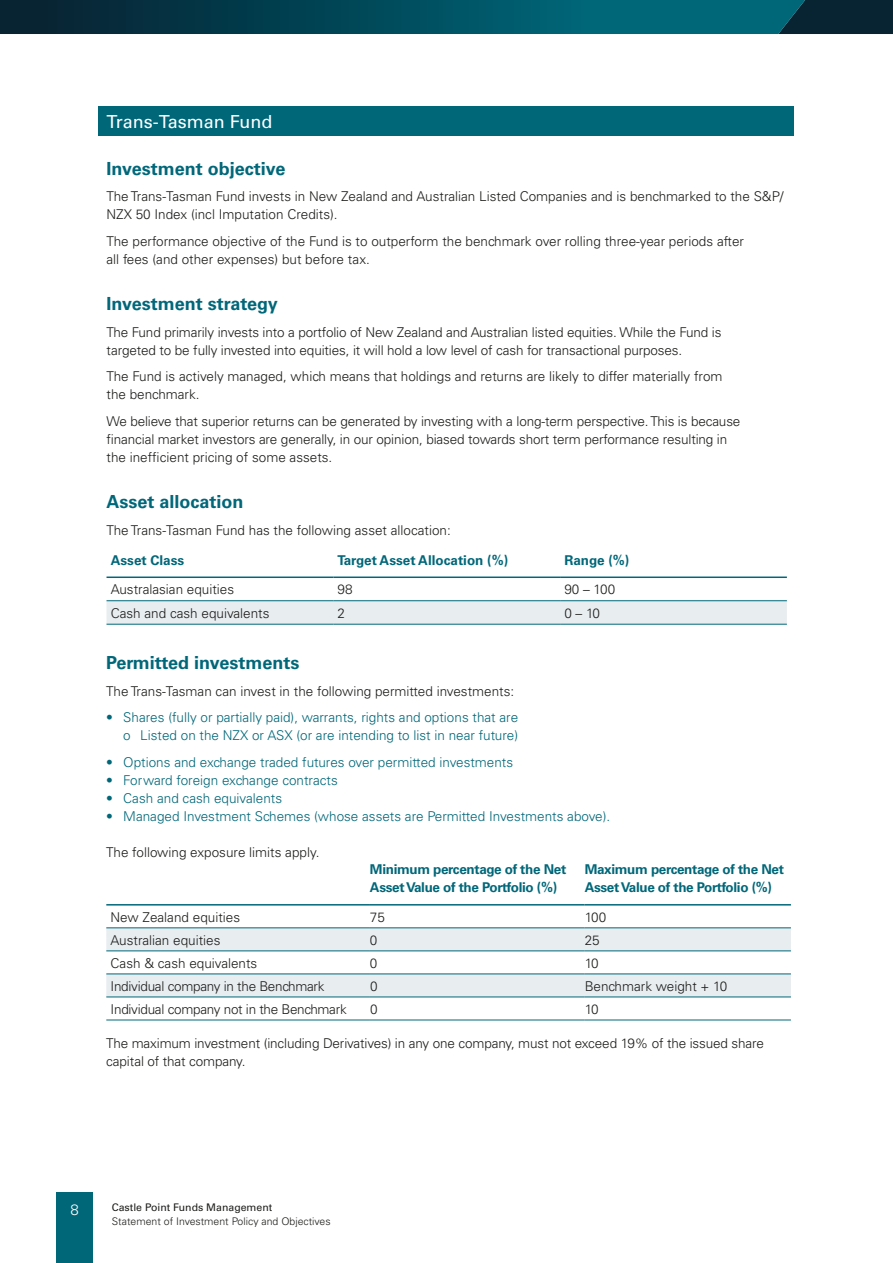
<style>
.page{position:relative;width:893px;height:1263px;background:#fff}
.page>*{position:absolute;margin:0;border:0;box-sizing:border-box;transform-origin:0 0}
.t1{font:700 18px "Univers LT";color:#006779}
.t2{font:18px "Univers LT";color:#fff}
.t3{font:300 15px "Univers LT";color:#fff}
.t4{font:300 13.5px/18px "Univers LT";letter-spacing:-.01em;color:#1d1d1b}
.t5{font:300 13.5px/18px "Univers LT";color:#006779;text-align:right}
.t6{font:700 13.5px/18px "Univers LT";letter-spacing:-.025em;color:#006779}
.t7{font:700 13.5px "Univers LT";color:#006779}
.t8{font:300 10.5px "Univers LT";color:#1d1d1b}
.t9{font:10.5px "Univers LT";color:#1d1d1b}
</style>
<div class="page">
<svg style="left:106px;top:928px;width:685px;height:69px;fill:#e8edf0"></svg>
<hr style="left:106px;top:904px;width:264px;height:1px;background:#006779">
<hr style="left:370px;top:904px;width:215px;height:1px;background:#006779">
<hr style="left:585px;top:904px;width:206px;height:1px;background:#006779">
<hr style="left:106px;top:927px;width:264px;height:1px;background:#006779">
<hr style="left:370px;top:927px;width:215px;height:1px;background:#006779">
<hr style="left:585px;top:927px;width:206px;height:1px;background:#006779">
<hr style="left:106px;top:951px;width:264px;height:1px;background:#006779">
<hr style="left:370px;top:951px;width:215px;height:1px;background:#006779">
<hr style="left:585px;top:951px;width:206px;height:1px;background:#006779">
<hr style="left:106px;top:974px;width:264px;height:1px;background:#006779">
<hr style="left:370px;top:974px;width:215px;height:1px;background:#006779">
<hr style="left:585px;top:974px;width:206px;height:1px;background:#006779">
<hr style="left:106px;top:997px;width:264px;height:1px;background:#006779">
<hr style="left:370px;top:997px;width:215px;height:1px;background:#006779">
<hr style="left:585px;top:997px;width:206px;height:1px;background:#006779">
<hr style="left:106px;top:1020px;width:264px;height:1px;background:#006779">
<hr style="left:370px;top:1020px;width:215px;height:1px;background:#006779">
<hr style="left:585px;top:1020px;width:206px;height:1px;background:#006779">
<div style="left:98px;top:106px;width:695px;height:30px;background:#006779"></div>
<svg style="left:107px;top:601px;width:680px;height:23px;background:#e2e9ed"></svg>
<hr style="left:107px;top:576px;width:226px;height:2px;background:#006779">
<hr style="left:333px;top:576px;width:227px;height:2px;background:#006779">
<hr style="left:560px;top:576px;width:227px;height:2px;background:#006779">
<hr style="left:107px;top:600px;width:226px;height:1px;background:#006779">
<hr style="left:333px;top:600px;width:227px;height:1px;background:#006779">
<hr style="left:560px;top:600px;width:227px;height:1px;background:#006779">
<hr style="left:107px;top:624px;width:226px;height:1px;background:#006779">
<hr style="left:333px;top:624px;width:227px;height:1px;background:#006779">
<hr style="left:560px;top:624px;width:227px;height:1px;background:#006779">
<div style="left:57px;top:1192px;width:36px;height:71px;background:#006779"></div>
<svg style="left:0;top:0;width:893px;height:34px;background:#024656"></svg>
<h1 class="t2" style="left:107px;top:111px;width:167px">Trans-Tasman Fund</h1>
<h1 class="t1" style="left:107px;top:158px;width:180px">Investment objective</h1>
<p class="t4" style="left:107px;top:187px;width:679px">The Trans-Tasman Fund invests in New Zealand and Australian Listed Companies and is benchmarked to the S&amp;P/<br>NZX 50 Index (incl Imputation Credits).</p>
<p class="t4" style="left:107px;top:232px;width:639px">The performance objective of the Fund is to outperform the benchmark over rolling three-year periods after all fees (and other expenses) but before tax.</p>
<h1 class="t1" style="left:107px;top:293px;width:173px">Investment strategy</h1>
<p class="t4" style="left:107px;top:323px;width:616px">The Fund primarily invests into a portfolio of New Zealand and Australian listed equities. While the Fund is targeted to be fully invested into equities, it will hold a low level of cash for transactional purposes.</p>
<p class="t4" style="left:107px;top:367px;width:617px">The Fund is actively managed, which means that holdings and returns are likely to differ materially from the benchmark.</p>
<p class="t4" style="left:107px;top:412px;width:635px">We believe that superior returns can be generated by investing with a long-term perspective. This is because financial market investors are generally, in our opinion, biased towards short term performance resulting in the inefficient pricing of some assets.</p>
<h1 class="t1" style="left:107px;top:491px;width:139px">Asset allocation</h1>
<p class="t4" style="left:107px;top:521px;width:346px">The Trans-Tasman Fund has the following asset allocation:</p>
<p class="t7" style="left:111px;top:552px;width:75px">Asset Class</p>
<p class="t7" style="left:338px;top:552px;width:172px">Target Asset Allocation (%)</p>
<p class="t6" style="left:564px;top:551px;width:66px">Range (%)</p>
<p class="t4" style="left:111px;top:581px;width:125px">Australasian equities</p>
<p class="t4" style="left:338px;top:581px;width:17px">98</p>
<p class="t4" style="left:564px;top:581px;width:53px">90 – 100</p>
<p class="t4" style="left:111px;top:604px;width:160px">Cash and cash equivalents</p>
<p class="t4" style="left:338px;top:604px;width:9px">2</p>
<p class="t4" style="left:564px;top:604px;width:37px">0 – 10</p>
<h1 class="t1" style="left:106px;top:652px;width:195px">Permitted investments</h1>
<p class="t4" style="left:106px;top:682px;width:409px">The Trans-Tasman can invest in the following permitted investments:</p>
<p class="t5" style="left:106px;top:709px;width:413px">• Shares (fully or partially paid), warrants, rights and options that are o Listed on the NZX or ASX (or are intending to list in near future)</p>
<p class="t5" style="left:106px;top:753px;width:408px">• Options and exchange traded futures over permitted investments</p>
<p class="t5" style="left:106px;top:771px;width:233px">• Forward foreign exchange contracts</p>
<p class="t5" style="left:106px;top:789px;width:177px">• Cash and cash equivalents</p>
<p class="t5" style="left:106px;top:807px;width:505px">• Managed Investment Schemes (whose assets are Permitted Investments above).</p>
<p class="t4" style="left:106px;top:843px;width:215px">The following exposure limits apply.</p>
<p class="t6" style="left:370px;top:861px;width:198px">Minimum percentage of the Net<br>Asset Value of the Portfolio (%)</p>
<p class="t6" style="left:585px;top:861px;width:201px">Maximum percentage of the Net<br>Asset Value of the Portfolio (%)</p>
<p class="t4" style="left:111px;top:908px;width:131px">New Zealand equities</p>
<p class="t4" style="left:370px;top:908px;width:17px">75</p>
<p class="t4" style="left:585px;top:908px;width:23px">100</p>
<p class="t4" style="left:111px;top:931px;width:111px">Australian equities</p>
<p class="t4" style="left:370px;top:931px;width:9px">0</p>
<p class="t4" style="left:585px;top:931px;width:17px">25</p>
<p class="t4" style="left:111px;top:954px;width:148px">Cash &amp; cash equivalents</p>
<p class="t4" style="left:370px;top:954px;width:9px">0</p>
<p class="t4" style="left:585px;top:954px;width:15px">10</p>
<p class="t4" style="left:111px;top:977px;width:215px">Individual company in the Benchmark</p>
<p class="t4" style="left:370px;top:977px;width:9px">0</p>
<p class="t4" style="left:585px;top:977px;width:144px">Benchmark weight + 10</p>
<p class="t4" style="left:111px;top:1000px;width:238px">Individual company not in the Benchmark</p>
<p class="t4" style="left:370px;top:1000px;width:9px">0</p>
<p class="t4" style="left:585px;top:1000px;width:15px">10</p>
<p class="t4" style="left:106px;top:1034px;width:659px">The maximum investment (including Derivatives) in any one company, must not exceed 19% of the issued share capital of that company.</p>
<p class="t3" style="left:70px;top:1200px;width:10px">8</p>
<p class="t9" style="left:112px;top:1201px;width:162px">Castle Point Funds Management</p>
<p class="t8" style="left:112px;top:1214px;width:220px">Statement of Investment Policy and Objectives</p>
</div>
